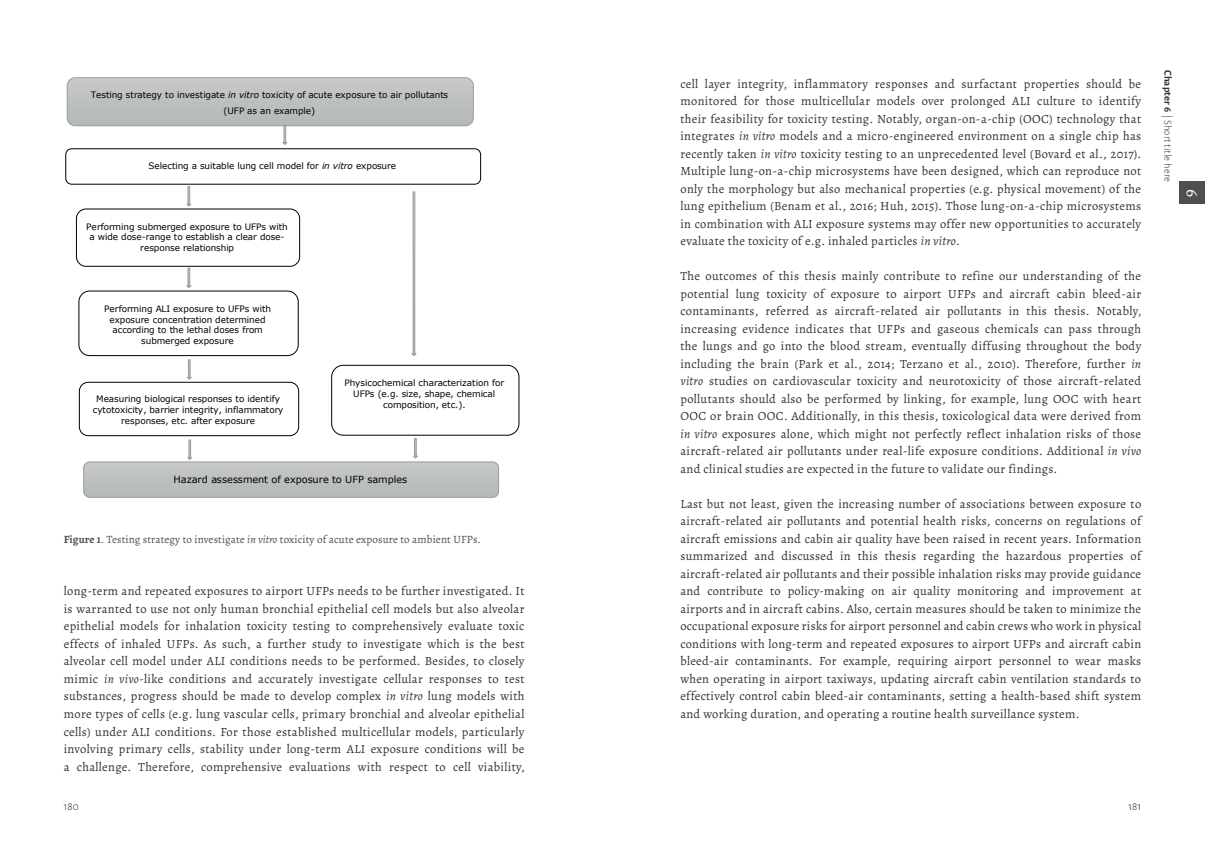
<style>
.page{position:relative;width:1205px;height:851px;background:#fff}
.page>*{position:absolute;margin:0;border:0;box-sizing:border-box;transform-origin:0 0}
.t1{font:17.5px "Alegreya";color:#fff}
.t2{font:12.5px/17.5px "Alegreya";letter-spacing:.025em;color:#333233;text-align:justify}
.t3{font:700 11.62px "Verdana";color:#000001}
.t4{font:300 11.25px "Alegreya Sans";color:#231f20}
.t5{font:11.12px "Alegreya";letter-spacing:.01em;color:#4e4f50}
.t6{font:300 10.62px "Alegreya Sans";letter-spacing:.01em;color:#333233}
.t7{font:9.75px "Verdana";color:#000001}
.t8{font:8.88px/10.6px "Verdana";color:#000001;text-align:center}
.s1{font-style:italic}
.s2{font-weight:700}
</style>
<div class="page">
<div style="left:1179px;top:181px;width:26px;height:23px;background:#4e4f50"></div>
<svg style="left:186px;top:186px;width:6px;height:21px"></svg>
<div style="left:76px;top:208px;width:224px;height:59px;border:1px solid #000001;border-radius:10px"></div>
<div style="left:65px;top:148px;width:416px;height:37px;border:1px solid #000001;border-radius:6px"></div>
<div style="left:78px;top:290px;width:221px;height:66px;border:1px solid #000001;border-radius:11px"></div>
<svg style="left:411px;top:191px;width:6px;height:165px"></svg>
<div style="left:79px;top:382px;width:220px;height:54px;border:1px solid #000001;border-radius:9px"></div>
<div style="left:331px;top:365px;width:188px;height:70px;border:1px solid #000001;border-radius:12px"></div>
<svg style="left:67px;top:78px;width:406px;height:67px"></svg>
<svg style="left:84px;top:438px;width:414px;height:59px"></svg>
<svg style="left:186px;top:267px;width:6px;height:21px"></svg>
<svg style="left:187px;top:359px;width:5px;height:21px"></svg>
<p class="t8" style="left:91px;top:86px;width:359px;line-height:16.2px">Testing strategy to investigate <span class="s1">in vitro</span> toxicity of acute exposure to air pollutants (UFP as an example)</p>
<p class="t8" style="left:148px;top:160px;width:249px">Selecting a suitable lung cell model for <span class="s1">in vitro</span> exposure</p>
<p class="t8" style="left:86px;top:221px;width:203px">Performing submerged exposure to UFPs with a wide dose-range to establish a clear dose&shy;response relationship</p>
<p class="t8" style="left:104px;top:303px;width:168px">Performing ALI exposure to UFPs with exposure concentration determined according to the lethal doses from submerged exposure</p>
<p class="t8" style="left:93px;top:394px;width:192px">Measuring biological responses to identify cytotoxicity, barrier integrity, inflammatory responses, etc. after exposure</p>
<p class="t8" style="left:344px;top:377px;width:161px">Physicochemical characterization for<br>UFPs (e.g. size, shape, chemical composition, etc.).</p>
<p class="t7" style="left:173px;top:472px;width:235px">Hazard assessment of exposure to UFP samples</p>
<p class="t5" style="left:64px;top:532px;width:418px"><span class="s2">Figure 1</span>. Testing strategy to investigate <span class="s1">in vitro</span> toxicity of acute exposure to ambient UFPs.</p>
<p class="t7" style="left:47px;top:531px;width:29px">UFPs.</p>
<p class="t3" style="left:47px;top:580px;width:131px">Future perspectives</p>
<p class="t2" style="left:64px;top:582px;width:462px">long-term and repeated exposures to airport UFPs needs to be further investigated. It is warranted to use not only human bronchial epithelial cell models but also alveolar epithelial models for inhalation toxicity testing to comprehensively evaluate toxic effects of inhaled UFPs. As such, a further study to investigate which is the best alveolar cell model under ALI conditions needs to be performed. Besides, to closely mimic <span class="s1">in vivo</span>-like conditions and accurately investigate cellular responses to test substances, progress should be made to develop complex <span class="s1">in vitro</span> lung models with more types of cells (e.g. lung vascular cells, primary bronchial and alveolar epithelial cells) under ALI conditions. For those established multicellular models, particularly involving primary cells, stability under long-term ALI exposure conditions will be a challenge. Therefore, comprehensive evaluations with respect to cell viability,</p>
<p class="t7" style="left:257px;top:703px;width:20px">179</p>
<p class="t2" style="left:680px;top:75px;width:462px">cell layer integrity, inflammatory responses and surfactant properties should be monitored for those multicellular models over prolonged ALI culture to identify their feasibility for toxicity testing. Notably, organ-on-a-chip (OOC) technology that integrates <span class="s1">in vitro</span> models and a micro-engineered environment on a single chip has recently taken <span class="s1">in vitro</span> toxicity testing to an unprecedented level (Bovard et al., 2017).<br>Multiple lung-on-a-chip microsystems have been designed, which can reproduce not only the morphology but also mechanical properties (e.g. physical movement) of the lung epithelium (Benam et al., 2016; Huh, 2015). Those lung-on-a-chip microsystems in combination with ALI exposure systems may offer new opportunities to accurately evaluate the toxicity of e.g. inhaled particles <span class="s1">in vitro</span>.</p>
<p class="t2" style="left:680px;top:267px;width:462px">The outcomes of this thesis mainly contribute to refine our understanding of the potential lung toxicity of exposure to airport UFPs and aircraft cabin bleed-air contaminants, referred as aircraft-related air pollutants in this thesis. Notably, increasing evidence indicates that UFPs and gaseous chemicals can pass through the lungs and go into the blood stream, eventually diffusing throughout the body including the brain (Park et al., 2014; Terzano et al., 2010). Therefore, further <span class="s1">in vitro</span> studies on cardiovascular toxicity and neurotoxicity of those aircraft-related pollutants should also be performed by linking, for example, lung OOC with heart OOC or brain OOC. Additionally, in this thesis, toxicological data were derived from <span class="s1">in vitro</span> exposures alone, which might not perfectly reflect inhalation risks of those aircraft-related air pollutants under real-life exposure conditions. Additional <span class="s1">in vivo </span>and clinical studies are expected in the future to validate our findings.</p>
<p class="t2" style="left:680px;top:495px;width:462px">Last but not least, given the increasing number of associations between exposure to aircraft-related air pollutants and potential health risks, concerns on regulations of aircraft emissions and cabin air quality have been raised in recent years. Information summarized and discussed in this thesis regarding the hazardous properties of aircraft-related air pollutants and their possible inhalation risks may provide guidance and contribute to policy-making on air quality monitoring and improvement at airports and in aircraft cabins. Also, certain measures should be taken to minimize the occupational exposure risks for airport personnel and cabin crews who work in physical conditions with long-term and repeated exposures to airport UFPs and aircraft cabin bleed-air contaminants. For example, requiring airport personnel to wear masks when operating in airport taxiways, updating aircraft cabin ventilation standards to effectively control cabin bleed-air contaminants, setting a health-based shift system and working duration, and operating a routine health surveillance system.</p>
<p class="t4" style="left:64px;top:799px;width:16px">180</p>
<p class="t4" style="left:1128px;top:799px;width:14px">181</p>
<p class="t6" style="left:1175px;top:70px;width:113px;rotate:90deg"><span class="s2">Chapter 6</span> | Short title here</p>
<h1 class="t1" style="left:1203px;top:188px;width:10px;rotate:90deg">6</h1>
</div>
